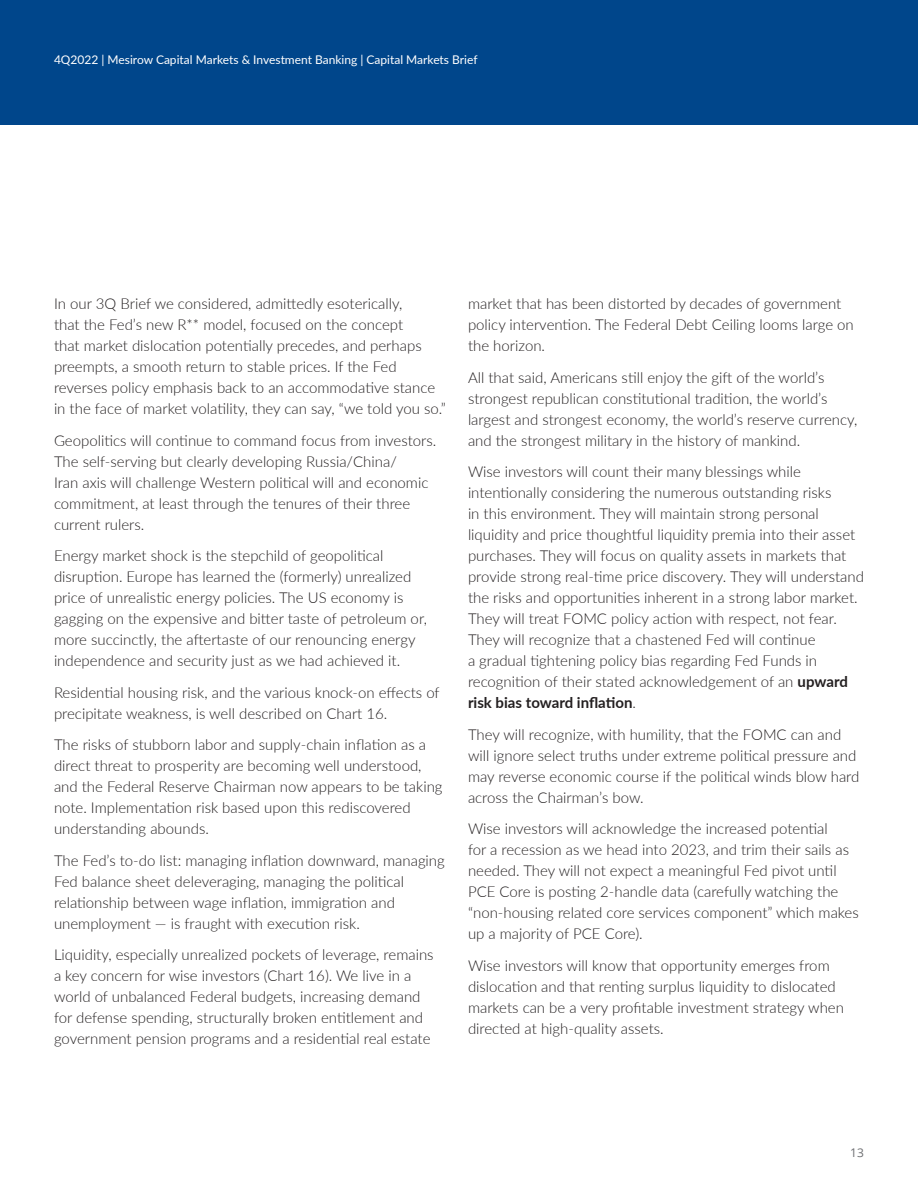
<style>
.page{position:relative;width:918px;height:1188px;background:#fff}
.page>*{position:absolute;margin:0;border:0;box-sizing:border-box;transform-origin:0 0}
._3_Body{font:300 15px/21px "Lato";color:#231f20}
.t1{font:12px "Lato";color:#fff}
.t2{font:12px "Open Sans";color:#6c6d70}
.s1{font-weight:700}
</style>
<div class="page">
<div style="left:0;top:0;width:918px;height:124px;background:#00468b"></div>
<p class="t1" style="left:54px;top:51px;width:425px">4Q2022 | Mesirow Capital Markets &amp; Investment Banking | Capital Markets Brief</p>
<p class="_3_Body" style="left:54px;top:293px;width:393px">In our 3Q Brief we considered, admittedly esoterically,<br>that the Fed’s new R** model, focused on the concept<br>that market dislocation potentially precedes, and perhaps preempts, a smooth return to stable prices. If the Fed reverses policy emphasis back to an accommodative stance in the face of market volatility, they can say, “we told you so.”</p>
<p class="_3_Body" style="left:54px;top:429px;width:384px">Geopolitics will continue to command focus from investors.<br>The self-serving but clearly developing Russia/China/<br>Iran axis will challenge Western political will and economic commitment, at least through the tenures of their three current rulers.</p>
<p class="_3_Body" style="left:54px;top:545px;width:375px">Energy market shock is the stepchild of geopolitical disruption. Europe has learned the (formerly) unrealized price of unrealistic energy policies. The US economy is gagging on the expensive and bitter taste of petroleum or, more succinctly, the aftertaste of our renouncing energy independence and security just as we had achieved it.</p>
<p class="_3_Body" style="left:54px;top:681px;width:387px">Residential housing risk, and the various knock-on effects of precipitate weakness, is well described on Chart 16.</p>
<p class="_3_Body" style="left:54px;top:734px;width:390px">The risks of stubborn labor and supply-chain inflation as a direct threat to prosperity are becoming well understood, and the Federal Reserve Chairman now appears to be taking note. Implementation risk based upon this rediscovered understanding abounds.</p>
<p class="_3_Body" style="left:54px;top:849px;width:392px">The Fed’s to-do list: managing inflation downward, managing Fed balance sheet deleveraging, managing the political relationship between wage inflation, immigration and unemployment — is fraught with execution risk.</p>
<p class="_3_Body" style="left:54px;top:944px;width:381px">Liquidity, especially unrealized pockets of leverage, remains a key concern for wise investors (Chart 16). We live in a world of unbalanced Federal budgets, increasing demand for defense spending, structurally broken entitlement and government pension programs and a residential real estate</p>
<p class="_3_Body" style="left:468px;top:293px;width:387px">market that has been distorted by decades of government policy intervention. The Federal Debt Ceiling looms large on the horizon.</p>
<p class="_3_Body" style="left:468px;top:366px;width:391px">All that said, Americans still enjoy the gift of the world’s strongest republican constitutional tradition, the world’s largest and strongest economy, the world’s reserve currency, and the strongest military in the history of mankind.</p>
<p class="_3_Body" style="left:468px;top:461px;width:397px">Wise investors will count their many blessings while intentionally considering the numerous outstanding risks<br>in this environment. They will maintain strong personal liquidity and price thoughtful liquidity premia into their asset purchases. They will focus on quality assets in markets that provide strong real-time price discovery. They will understand the risks and opportunities inherent in a strong labor market.<br>They will treat FOMC policy action with respect, not fear.<br>They will recognize that a chastened Fed will continue<br>a gradual tightening policy bias regarding Fed Funds in recognition of their stated acknowledgement of an <span class="s1">upward risk bias toward inflation</span>.</p>
<p class="_3_Body" style="left:468px;top:723px;width:393px">They will recognize, with humility, that the FOMC can and will ignore select truths under extreme political pressure and may reverse economic course if the political winds blow hard across the Chairman’s bow.</p>
<p class="_3_Body" style="left:468px;top:818px;width:392px">Wise investors will acknowledge the increased potential<br>for a recession as we head into 2023, and trim their sails as needed. They will not expect a meaningful Fed pivot until PCE Core is posting 2-handle data (carefully watching the “non-housing related core services component” which makes up a majority of PCE Core).</p>
<p class="_3_Body" style="left:468px;top:954px;width:378px">Wise investors will know that opportunity emerges from dislocation and that renting surplus liquidity to dislocated markets can be a very profitable investment strategy when directed at high-quality assets.</p>
<p class="t2" style="left:850px;top:1144px;width:15px">13</p>
</div>
